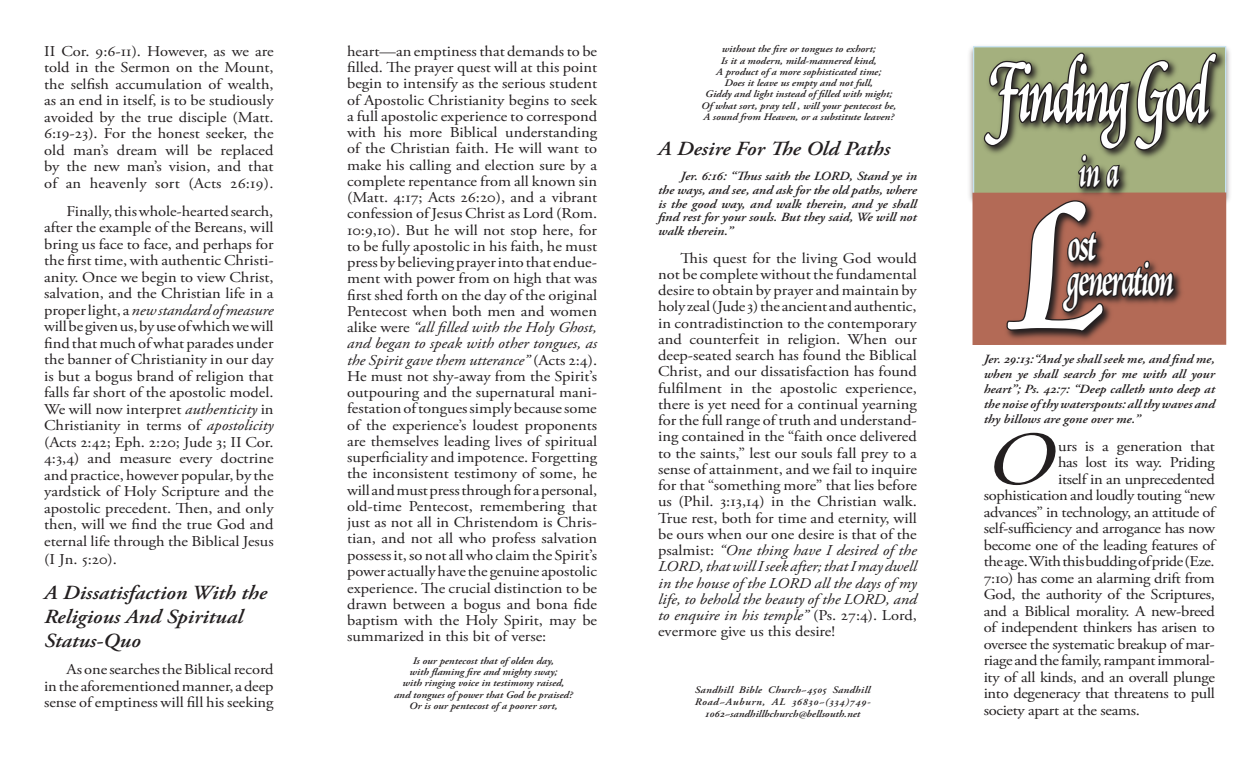
<style>
.page{position:relative;width:1260px;height:765px;background:#fff}
.page>*{position:absolute;margin:0;border:0;box-sizing:border-box;transform-origin:0 0}
.t1{font:italic 700 192.5px "Adobe Jenson Pro";color:#fff;scale:.89 1}
.t2{font:italic 700 90px "Adobe Jenson Pro";letter-spacing:-.065em;color:#fff;scale:.59 1}
.t3{font:italic 75.62px "Adobe Garamond Pro";color:#231f20;scale:1.1 1}
.t4{font:italic 700 52.5px "Adobe Jenson Pro";letter-spacing:-.065em;color:#fff;scale:.59 1}
.t5{font:italic 700 48.75px "Adobe Jenson Pro";color:#fff;scale:.59 1}
.t6{font:italic 600 20px/24px "Adobe Garamond Pro";color:#231f20;scale:1.1 1}
.t7{font:15px/16.2px "Adobe Garamond Pro";letter-spacing:-.02em;color:#231f20;text-align:justify;scale:1.1 1}
.t8{font:italic 600 12.5px/15px "Adobe Garamond Pro";color:#231f20;text-align:justify;scale:1.1 1}
.t9{font:italic 600 10px/11.2px "Adobe Garamond Pro";color:#231f20;text-align:center;scale:1.1 1}
.t10{font:italic 600 10px/12px "Adobe Garamond Pro";letter-spacing:.025em;color:#231f20;text-align:center;scale:1.1 1}
.s1{font-style:italic}
</style>
<div class="page">
<div style="left:966px;top:43px;width:267px;height:164px;background:#231f20;opacity:.5"></div>
<div style="left:974px;top:47px;width:252px;height:149px;background:#a4b07e"></div>
<div style="left:973px;top:192px;width:253px;height:153px;background:#b36a56"></div>
<svg style="left:1218px;top:50px;width:9px;height:111px"></svg>
<svg style="left:1075px;top:190px;width:55px;height:6px"></svg>
<svg style="left:983px;top:43px;width:235px;height:147px"></svg>
<svg style="left:1177px;top:274px;width:5px;height:27px"></svg>
<svg style="left:1006px;top:200px;width:171px;height:140px"></svg>
<p class="t7" style="left:44px;top:43px;width:210px">II Cor. 9:6-11). However, as we are told in the Sermon on the Mount, the selfish accumulation of wealth, as an end in itself, is to be studiously avoided by the true disciple (Matt.<br>6:19-23). For the honest seeker, the old man’s dream will be replaced by the new man’s vision, and that of an heavenly sort (Acts 26:19).</p>
<p class="t7" style="left:44px;top:203px;width:210px;text-indent:22px">Finally, this whole-hearted search, after the example of the Bereans, will bring us face to face, and perhaps for the first time, with authentic Christi&shy;anity. Once we begin to view Christ, salvation, and the Christian life in a proper light, a <span class="s1">new standard of measure </span>will be given us, by use of which we will find that much of what parades under the banner of Christianity in our day is but a bogus brand of religion that falls far short of the apostolic model.<br>We will now interpret <span class="s1">authenticity</span> in Christianity in terms of <span class="s1">apostolicity </span>(Acts 2:42; Eph. 2:20; Jude 3; II Cor.<br>4:3,4) and measure every doctrine and practice, however popular, by the yardstick of Holy Scripture and the apostolic precedent. Then, and only then, will we find the true God and eternal life through the Biblical Jesus</p>
<p class="t7" style="left:44px;top:551px;width:68px">(I Jn. 5:20).</p>
<h3 class="t6" style="left:44px;top:581px;width:204px">A Dissatisfaction With the<br>Religious And Spiritual<br>Status-Quo</h3>
<p class="t7" style="left:44px;top:662px;width:210px;text-indent:22px">As one searches the Biblical record in the aforementioned manner, a deep sense of emptiness will fill his seeking</p>
<p class="t7" style="left:347px;top:44px;width:229px">heart—an emptiness that demands to be filled. The prayer quest will at this point begin to intensify as the serious student of Apostolic Christianity begins to seek a full apostolic experience to correspond with his more Biblical understanding of the Christian faith. He will want to make his calling and election sure by a complete repentance from all known sin (Matt. 4:17; Acts 26:20), and a vibrant confession of Jesus Christ as Lord (Rom.<br>10:9,10). But he will not stop here, for to be fully apostolic in his faith, he must press by believing prayer into that endue&shy;ment with power from on high that was first shed forth on the day of the original Pentecost when both men and women alike were <span class="s1">“all filled with the Holy Ghost, and began to speak with other tongues, as the Spirit gave them utterance”</span> (Acts 2:4).<br>He must not shy-away from the Spirit’s outpouring and the supernatural mani&shy;festation of tongues simply because some of the experience’s loudest proponents are themselves leading lives of spiritual superficiality and impotence. Forgetting the inconsistent testimony of some, he will and must press through for a personal, old-time Pentecost, remembering that just as not all in Christendom is Chris&shy;tian, and not all who profess salvation possess it, so not all who claim the Spirit’s power actually have the genuine apostolic experience. The crucial distinction to be drawn between a bogus and bona fide baptism with the Holy Spirit, may be summarized in this bit of verse:</p>
<p class="t9" style="left:394px;top:656px;width:164px">Is our pentecost that of olden day,<br>with flaming fire and mighty sway;<br>with ringing voice in testimony raised, and tongues of power that God be praised?<br>Or is our pentecost of a poorer sort,</p>
<p class="t9" style="left:701px;top:44px;width:179px">without the fire or tongues to exhort;<br>Is it a modern, mild-mannered kind,<br>A product of a more sophisticated time;<br>Does it leave us empty and not full,<br>Giddy and light instead of filled with might; Of what sort, pray tell , will your pentecost be, A sound from Heaven, or a substitute leaven?</p>
<h3 class="t6" style="left:658px;top:138px;width:212px">A Desire For The Old Paths</h3>
<p class="t8" style="left:658px;top:170px;width:237px;line-height:13.8px;text-indent:22px">Jer. 6:16: “Thus saith the LORD, Stand ye in the ways, and see, and ask for the old paths, where is the good way, and walk therein, and ye shall find rest for your souls. But they said, We will not walk therein.”</p>
<p class="t7" style="left:658px;top:250px;width:237px;text-indent:22px">This quest for the living God would not be complete without the fundamental desire to obtain by prayer and maintain by holy zeal (Jude 3) the ancient and authentic, in contradistinction to the contemporary and counterfeit in religion. When our deep-seated search has found the Biblical Christ, and our dissatisfaction has found fulfilment in the apostolic experience, there is yet need for a continual yearning for the full range of truth and understand&shy;ing contained in the “faith once delivered to the saints,” lest our souls fall prey to a sense of attainment, and we fail to inquire for that “something more” that lies before us (Phil. 3:13,14) in the Christian walk.<br>True rest, both for time and eternity, will be ours when our one desire is that of the psalmist: <span class="s1">“One thing have I desired of the LORD, that will I seek after; that I may dwell in the house of the LORD all the days of my life, to behold the beauty of the LORD, and to enquire in his temple”</span> (Ps. 27:4). Lord, evermore give us this desire!</p>
<p class="t10" style="left:695px;top:685px;width:161px">Sandhill Bible Church~4505 Sandhill<br>Road~Auburn, AL 36830~(334)749-<br>1062~sandhillbchurch@bellsouth.net</p>
<h2 class="t2" style="left:988px;top:41px;width:377px">Finding God</h2>
<h3 class="t5" style="left:1079px;top:144px;width:70px">in a</h3>
<h1 class="t1" style="left:1009px;top:159px;width:110px">L</h1>
<h3 class="t4" style="left:1067px;top:214px;width:51px">ost</h3>
<h3 class="t4" style="left:1067px;top:249px;width:184px">generation</h3>
<p class="t8" style="left:984px;top:352px;width:212px">Jer. 29:13:“And ye shall seek me, and find me, when ye shall search for me with all your heart”; Ps. 42:7: “Deep calleth unto deep at the noise of thy waterspouts: all thy waves and thy billows are gone over me.”</p>
<h3 class="t3" style="left:984px;top:415px;width:90px">O</h3>
<p class="t7" style="left:1058px;top:439px;width:144px">urs is a generation that</p>
<p class="t7" style="left:1058px;top:455px;width:144px">has lost its way. Priding</p>
<p class="t7" style="left:1058px;top:472px;width:144px">itself in an unprecedented</p>
<p class="t7" style="left:984px;top:488px;width:212px">sophistication and loudly touting “new</p>
<p class="t7" style="left:984px;top:505px;width:212px">advances” in technology, an attitude of</p>
<p class="t7" style="left:984px;top:521px;width:212px">self-sufficiency and arrogance has now</p>
<p class="t7" style="left:984px;top:538px;width:212px">become one of the leading features of</p>
<p class="t7" style="left:984px;top:554px;width:211px">the age. With this budding of pride (Eze.</p>
<p class="t7" style="left:984px;top:571px;width:212px">7:10) has come an alarming drift from</p>
<p class="t7" style="left:984px;top:587px;width:212px">God, the authority of the Scriptures,</p>
<p class="t7" style="left:984px;top:604px;width:212px">and a Biblical morality. A new-breed</p>
<p class="t7" style="left:984px;top:620px;width:212px">of independent thinkers has arisen to</p>
<p class="t7" style="left:984px;top:637px;width:212px">oversee the systematic breakup of mar-</p>
<p class="t7" style="left:984px;top:653px;width:212px">riage and the family, rampant immoral-</p>
<p class="t7" style="left:984px;top:670px;width:212px">ity of all kinds, and an overall plunge</p>
<p class="t7" style="left:984px;top:686px;width:212px">into degeneracy that threatens to pull</p>
<p class="t7" style="left:984px;top:703px;width:143px">society apart at the seams.</p>
</div>
